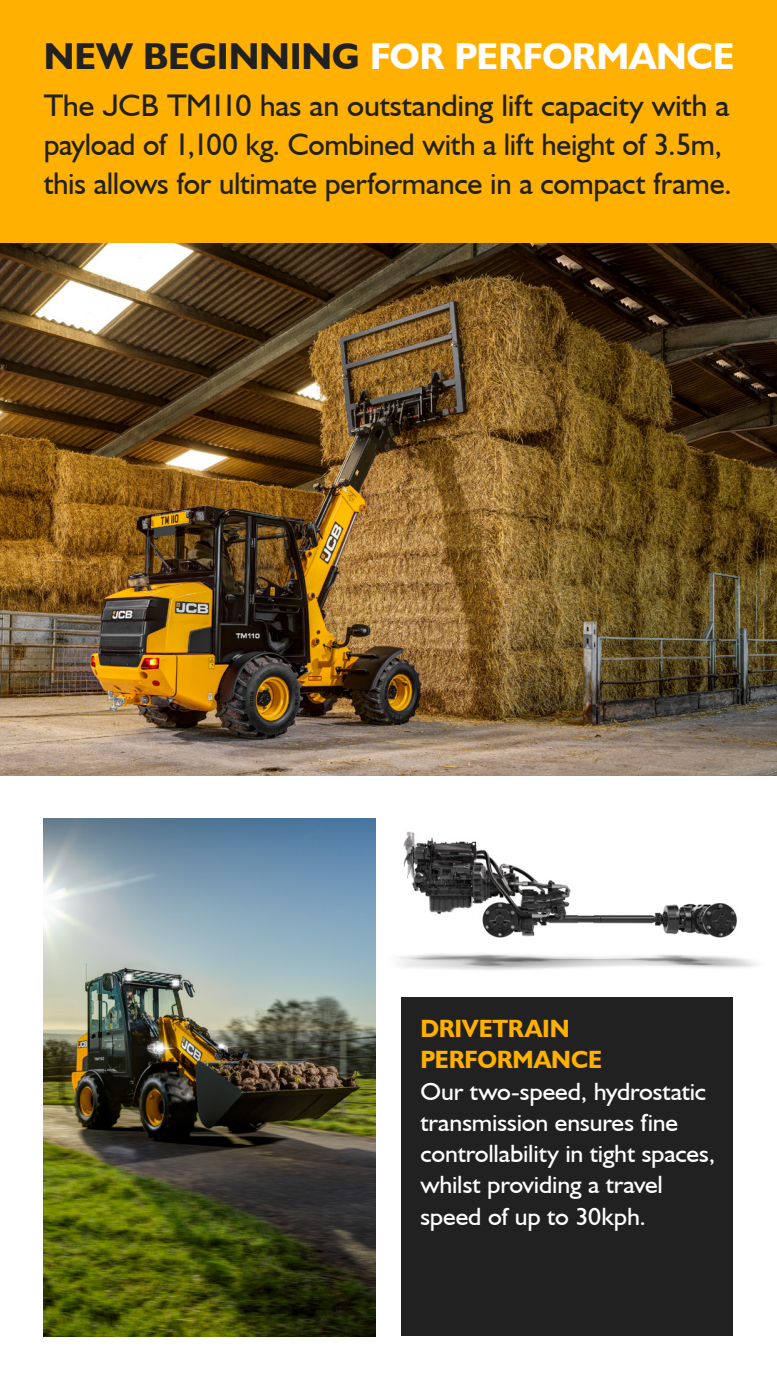
<style>
.page{position:relative;width:777px;height:1380px;background:#fff}
.page>*{position:absolute;margin:0;border:0;box-sizing:border-box;transform-origin:0 0}
.t1{font:700 37.5px "JCB Euro";letter-spacing:-.005em;color:#fff}
.t2{font:31.25px/39.1px "JCB Euro Roman";letter-spacing:-.01em;color:#212121}
.t3{font:25px/31.2px "JCB Euro Roman";letter-spacing:-.01em;color:#fff}
.t4{font:700 25px/31.2px "JCB Euro";letter-spacing:-.005em;color:#ffb000}
.s1{color:#212121}
</style>
<div class="page">
<img style="left:0;top:243px;width:776px;height:532px">
<div style="left:0;top:0;width:776px;height:243px;background:#ffb000"></div>
<img style="left:44px;top:819px;width:331px;height:517px">
<div style="left:401px;top:997px;width:332px;height:339px;background:#212121"></div>
<img style="left:397px;top:831px;width:360px;height:139px">
<p class="t1" style="left:44px;top:41px;width:692px"><span class="s1">NEW BEGINNING</span> FOR PERFORMANCE</p>
<p class="t2" style="left:44px;top:88px;width:689px">The JCB TM110 has an outstanding lift capacity with a payload of 1,100 kg. Combined with a lift height of 3.5m, this allows for ultimate performance in a compact frame.</p>
<p class="t4" style="left:420px;top:1015px;width:183px">DRIVETRAIN<br>PERFORMANCE</p>
<p class="t3" style="left:420px;top:1077px;width:296px">Our two-speed, hydrostatic transmission ensures fine controllability in tight spaces, whilst providing a travel speed of up to 30kph.</p>
</div>
